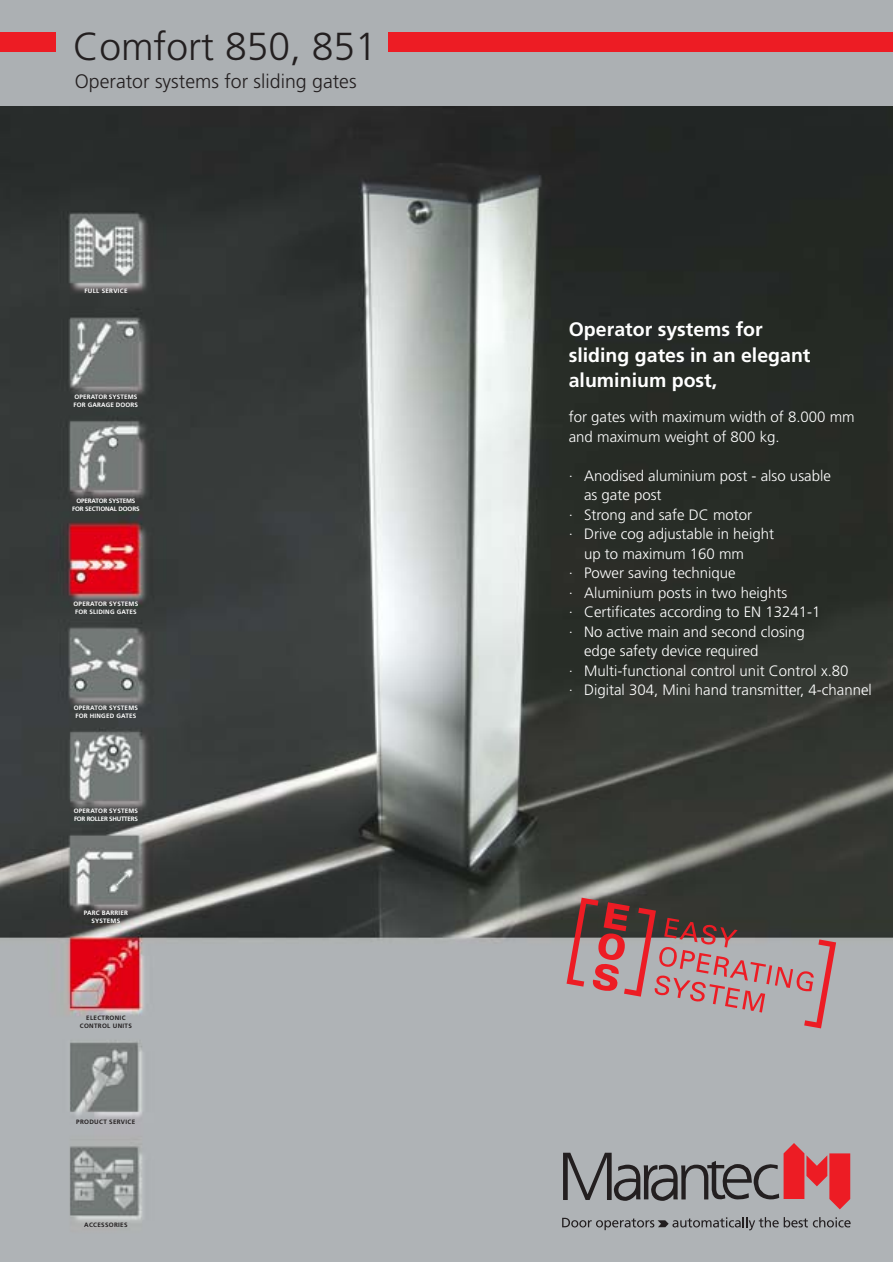
<style>
.page{position:relative;width:893px;height:1262px;background:#fff}
.page>*{position:absolute;margin:0;border:0;box-sizing:border-box;transform-origin:0 0}
.t1{font:300 39px "Frutiger";color:#231f20}
.t2{font:700 19.5px/25.5px "Frutiger";color:#fff}
.t3{font:300 19.5px "Frutiger";color:#231f20}
.t4{font:300 15px/19.5px "Frutiger";color:#fff}
.t5{font:700 6.3px/8.1px "Frutiger";letter-spacing:.03em;color:#fff}
.t6{font:700 6.3px/8.1px "Frutiger";letter-spacing:.05em;color:#231f20;text-align:center}
.t7{font:700 6.3px/8.1px "Frutiger";letter-spacing:-.03em;color:#fff;text-align:center}
.t8{font:700 6.3px/8.1px "Frutiger";letter-spacing:-.04em;color:#fff}
.t9{font:700 6.3px "Frutiger";letter-spacing:.05em;color:#fff}
</style>
<div class="page">
<div style="left:0;top:0;width:892px;height:1261px;background:#acb0b3"></div>
<img style="left:0;top:106px;width:892px;height:1125px">
<div style="left:0;top:33px;width:55px;height:19px;background:#ed1c24"></div>
<div style="left:388px;top:33px;width:504px;height:19px;background:#ed1c24"></div>
<svg style="left:562px;top:1217px;width:288px;height:13px"></svg>
<svg style="left:563px;top:1143px;width:287px;height:66px"></svg>
<svg style="left:566px;top:897px;width:270px;height:131px"></svg>
<h1 class="t1" style="left:73px;top:30px;width:305px">Comfort 850, 851</h1>
<h2 class="t3" style="left:75px;top:73px;width:283px">Operator systems for sliding gates</h2>
<p class="t9" style="left:84px;top:289px;width:45px">FULL SERVICE</p>
<p class="t5" style="left:74px;top:393px;width:66px">OPERATOR SYSTEMS<br>FOR GARAGE DOORS</p>
<p class="t7" style="left:72px;top:497px;width:69px">OPERATOR SYSTEMS<br>FOR SECTIONAL DOORS</p>
<p class="t5" style="left:74px;top:600px;width:66px">OPERATOR SYSTEMS<br>FOR SLIDING GATES</p>
<p class="t5" style="left:74px;top:704px;width:66px">OPERATOR SYSTEMS<br>FOR HINGED GATES</p>
<p class="t8" style="left:74px;top:806px;width:66px">OPERATOR SYSTEMS<br>FOR ROLLER SHUTTERS</p>
<p class="t5" style="left:84px;top:909px;width:46px;text-align:center">PARC BARRIER<br>SYSTEMS</p>
<p class="t6" style="left:80px;top:1013px;width:54px">ELECTRONIC<br>CONTROL UNITS</p>
<p class="t6" style="left:76px;top:1117px;width:60px">PRODUCT SERVICE</p>
<p class="t6" style="left:84px;top:1221px;width:45px">ACCESSORIES</p>
<h2 class="t2" style="left:568px;top:318px;width:243px">Operator systems for sliding gates in an elegant aluminium post,</h2>
<p class="t4" style="left:568px;top:408px;width:287px">for gates with maximum width of 8.000 mm and maximum weight of 800 kg.</p>
<p class="t4" style="left:568px;top:467px;width:263px">· Anodised aluminium post - also usable</p>
<p class="t4" style="left:584px;top:486px;width:79px">as gate post</p>
<p class="t4" style="left:568px;top:506px;width:185px">· Strong and safe DC motor</p>
<p class="t4" style="left:568px;top:525px;width:207px">· Drive cog adjustable in height</p>
<p class="t4" style="left:584px;top:545px;width:161px">up to maximum 160 mm</p>
<p class="t4" style="left:568px;top:564px;width:168px">· Power saving technique</p>
<p class="t4" style="left:568px;top:584px;width:220px">· Aluminium posts in two heights</p>
<p class="t4" style="left:568px;top:603px;width:253px">· Certificates according to EN 13241-1</p>
<p class="t4" style="left:568px;top:623px;width:238px">· No active main and second closing</p>
<p class="t4" style="left:584px;top:642px;width:176px">edge safety device required</p>
<p class="t4" style="left:568px;top:662px;width:281px">· Multi-functional control unit Control x.80</p>
<p class="t4" style="left:568px;top:681px;width:304px">· Digital 304, Mini hand transmitter, 4-channel</p>
</div>
